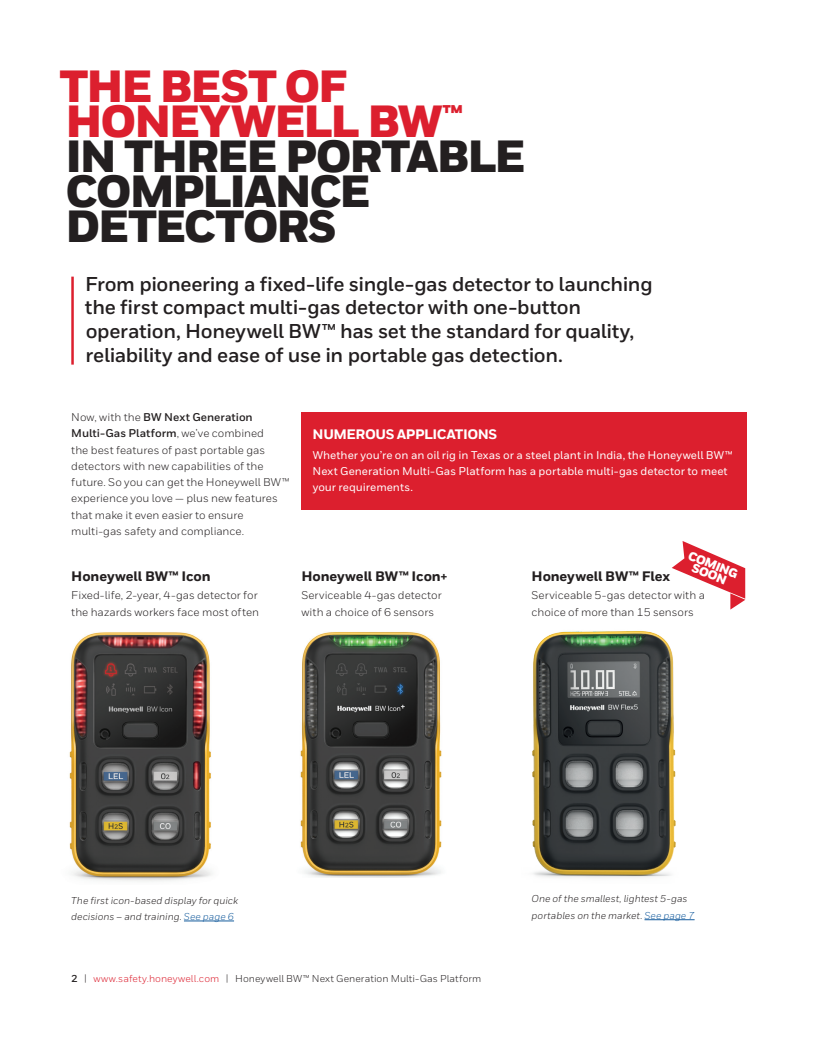
<style>
.page{position:relative;width:818px;height:1043px;background:#fff}
.page>*{position:absolute;margin:0;border:0;box-sizing:border-box;transform-origin:0 0}
.t1{font:900 45px/35px "Honeywell Sans";letter-spacing:-.045em;color:#231f20}
.t2{font:700 20px/23.8px "Honeywell Sans";letter-spacing:-.015em;color:#231f20}
.t3{font:800 13.75px "Honeywell Sans";letter-spacing:-.01em;color:#231f20}
.t4{font:800 13.75px "Honeywell Sans";letter-spacing:-.03em;color:#fff}
.t5{font:900 12.5px/10px "Honeywell Sans";color:#fff;text-align:center}
.t6{font:11.25px/16.2px "Honeywell Sans";color:#231f20}
.t7{font:500 11.25px/16.2px "Honeywell Sans";color:#fff}
.t8{font:italic 10px/16.2px "Honeywell Sans";color:#231f20}
.t9{font:10px "Honeywell Sans";letter-spacing:.01em;color:#231f20}
.s1{color:#dc1f2e}
.s2{font-weight:700}
.s3{color:#175d9e}
</style>
<div class="page">
<hr style="left:71px;top:276px;width:3px;height:88px;background:#dc1f2e">
<hr style="left:184px;top:920px;width:50px;height:1px;background:#175d9e">
<hr style="left:644px;top:919px;width:50px;height:1px;background:#175d9e">
<div style="left:301px;top:412px;width:445px;height:97px;background:#dc1f2e"></div>
<img style="left:69px;top:632px;width:143px;height:249px">
<img style="left:300px;top:632px;width:142px;height:245px">
<img style="left:532px;top:631px;width:144px;height:247px">
<svg style="left:672px;top:541px;width:73px;height:68px"></svg>
<h1 class="t1" style="left:60px;top:70px;width:467px"><span class="s1">THE BEST OF<br>HONEYWELL BW</span><sup>™<br></sup>IN THREE PORTABLE<br>COMPLIANCE<br>DETECTORS</h1>
<h2 class="t2" style="left:85px;top:272px;width:569px">From pioneering a fixed-life single-gas detector to launching the first compact multi-gas detector with one-button operation, Honeywell BW™ has set the standard for quality, reliability and ease of use in portable gas detection.</h2>
<p class="t6" style="left:71px;top:409px;width:220px">Now, with the <span class="s2">BW Next Generation Multi-Gas Platform</span>, we’ve combined<br>the best features of past portable gas detectors with new capabilities of the future. So you can get the Honeywell BW™ experience you love — plus new features that make it even easier to ensure multi-gas safety and compliance.</p>
<p class="t3" style="left:71px;top:567px;width:141px">Honeywell BW™ Icon</p>
<p class="t6" style="left:71px;top:587px;width:189px">Fixed-life, 2-year, 4-gas detector for the hazards workers face most often</p>
<p class="t4" style="left:312px;top:425px;width:186px">NUMEROUS APPLICATIONS</p>
<p class="t7" style="left:312px;top:447px;width:421px">Whether you’re on an oil rig in Texas or a steel plant in India, the Honeywell BW™<br>Next Generation Multi-Gas Platform has a portable multi-gas detector to meet your requirements.</p>
<p class="t3" style="left:301px;top:567px;width:148px">Honeywell BW™ Icon+</p>
<p class="t6" style="left:301px;top:587px;width:142px">Serviceable 4-gas detector with a choice of 6 sensors</p>
<p class="t5" style="left:690px;top:550px;width:54px;rotate:22deg">COMING<br>SOON</p>
<p class="t3" style="left:531px;top:567px;width:140px">Honeywell BW™ Flex</p>
<p class="t6" style="left:531px;top:587px;width:175px">Serviceable 5-gas detector with a choice of more than 15 sensors</p>
<p class="t8" style="left:71px;top:892px;width:168px">The first icon-based display for quick decisions – and training. <span class="s3">See page 6</span></p>
<p class="t8" style="left:531px;top:890px;width:164px">One of the smallest, lightest 5-gas portables on the market. <span class="s3">See page 7</span></p>
<p class="t9" style="left:71px;top:972px;width:411px"><span class="s2">2</span> | <span class="s1">www.safety.honeywell.com</span> | Honeywell BW™ Next Generation Multi-Gas Platform</p>
</div>
